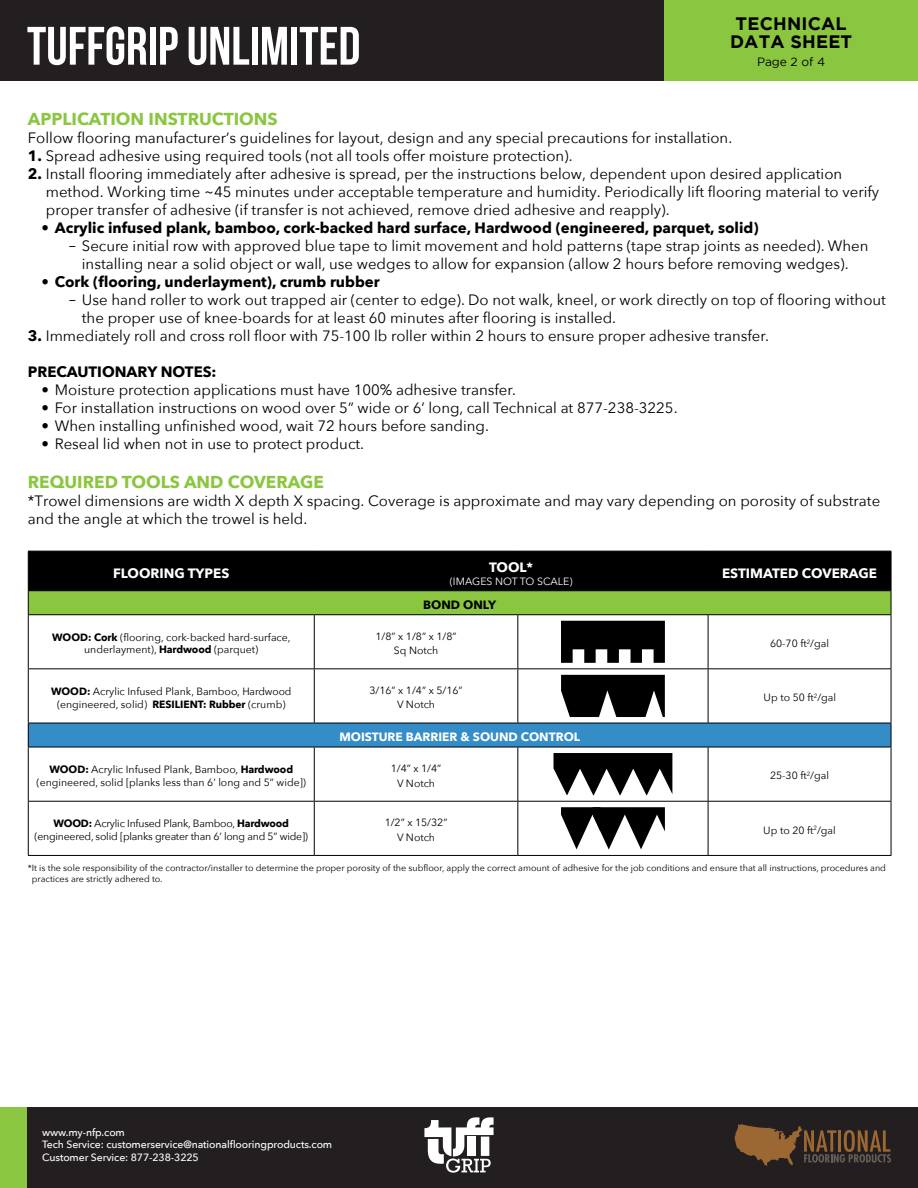
<style>
.page{position:relative;width:918px;height:1188px;background:#fff}
.page>*{position:absolute;margin:0;border:0;box-sizing:border-box;transform-origin:0 0}
.t1{font:700 54px "Bebas Neue";color:#fff}
.t2{font:700 18px/18px "Gotham";letter-spacing:.01em;color:#000;text-align:center}
.t3{font:700 17.25px "Avenir Next";color:#8bc640}
.t4{font:15px/18px "Avenir Next";color:#000}
.t5{font:700 15px "Avenir Next";color:#000}
.t6{font:700 13.5px "Avenir Next";color:#fff}
.t7{font:700 12px "Avenir Next";color:#fff}
.t8{font:12px "Gotham";color:#000}
.t9{font:700 12px "Avenir Next";color:#000}
.t10{font:10.5px/12.8px "Avenir Next";color:#000;text-align:center}
.t11{font:500 10.5px/12.6px "Avenir Next";letter-spacing:-.01em;color:#fff}
.t12{font:10.5px/12.8px "Avenir Next";letter-spacing:-.02em;color:#000;text-align:center}
.t13{font:10.5px "Avenir Next";color:#fff}
.t14{font:9px/10.8px "Avenir Next";color:#000}
.s1{font-weight:700}
.s2{font-family:"Gotham"}
</style>
<div class="page">
<div style="left:0;top:0;width:918px;height:81px;background:#231f20"></div>
<div style="left:0;top:1107px;width:918px;height:81px;background:#231f20"></div>
<div style="left:664px;top:0;width:254px;height:81px;background:#8bc640"></div>
<div style="left:0;top:1107px;width:27px;height:81px;background:#8bc640"></div>
<svg style="left:734px;top:1124px;width:157px;height:42px"></svg>
<svg style="left:424px;top:1117px;width:70px;height:56px"></svg>
<div style="left:28px;top:723px;width:863px;height:24px;background:#358dc8"></div>
<hr style="left:28px;top:615px;width:1px;height:53px;background:#000">
<hr style="left:314px;top:615px;width:1px;height:53px;background:#000">
<hr style="left:517px;top:615px;width:1px;height:53px;background:#000">
<hr style="left:708px;top:615px;width:1px;height:53px;background:#000">
<hr style="left:891px;top:615px;width:1px;height:53px;background:#000">
<hr style="left:28px;top:668px;width:286px;height:1px;background:#000">
<hr style="left:28px;top:669px;width:1px;height:54px;background:#000">
<hr style="left:314px;top:668px;width:204px;height:1px;background:#000">
<hr style="left:314px;top:669px;width:1px;height:54px;background:#000">
<hr style="left:518px;top:668px;width:190px;height:1px;background:#000">
<hr style="left:517px;top:669px;width:1px;height:54px;background:#000">
<hr style="left:708px;top:668px;width:183px;height:1px;background:#000">
<hr style="left:708px;top:669px;width:1px;height:54px;background:#000">
<hr style="left:891px;top:669px;width:1px;height:54px;background:#000">
<hr style="left:28px;top:723px;width:286px;height:1px;background:#000">
<svg style="left:28px;top:723px;width:1px;height:24px"></svg>
<hr style="left:314px;top:723px;width:204px;height:1px;background:#000">
<hr style="left:518px;top:723px;width:190px;height:1px;background:#000">
<hr style="left:708px;top:723px;width:183px;height:1px;background:#000">
<svg style="left:891px;top:723px;width:1px;height:24px"></svg>
<hr style="left:28px;top:747px;width:286px;height:1px;background:#000">
<hr style="left:28px;top:747px;width:1px;height:54px;background:#000">
<hr style="left:314px;top:747px;width:204px;height:1px;background:#000">
<hr style="left:314px;top:747px;width:1px;height:54px;background:#000">
<hr style="left:518px;top:747px;width:190px;height:1px;background:#000">
<hr style="left:517px;top:747px;width:1px;height:54px;background:#000">
<hr style="left:708px;top:747px;width:183px;height:1px;background:#000">
<hr style="left:708px;top:747px;width:1px;height:54px;background:#000">
<hr style="left:891px;top:747px;width:1px;height:54px;background:#000">
<hr style="left:28px;top:801px;width:286px;height:1px;background:#000">
<hr style="left:28px;top:802px;width:1px;height:53px;background:#000">
<hr style="left:314px;top:801px;width:204px;height:1px;background:#000">
<hr style="left:314px;top:802px;width:1px;height:53px;background:#000">
<hr style="left:518px;top:801px;width:190px;height:1px;background:#000">
<hr style="left:517px;top:802px;width:1px;height:53px;background:#000">
<hr style="left:708px;top:801px;width:183px;height:1px;background:#000">
<hr style="left:708px;top:802px;width:1px;height:53px;background:#000">
<hr style="left:891px;top:802px;width:1px;height:53px;background:#000">
<hr style="left:28px;top:855px;width:286px;height:1px;background:#000">
<hr style="left:314px;top:855px;width:204px;height:1px;background:#000">
<hr style="left:518px;top:855px;width:190px;height:1px;background:#000">
<hr style="left:708px;top:855px;width:183px;height:1px;background:#000">
<svg style="left:28px;top:551px;width:864px;height:63px;background:#324717"></svg>
<hr style="left:28px;top:614px;width:286px;height:1px;background:#000">
<hr style="left:314px;top:614px;width:204px;height:1px;background:#000">
<hr style="left:518px;top:614px;width:190px;height:1px;background:#000">
<hr style="left:708px;top:614px;width:183px;height:1px;background:#000">
<svg style="left:561px;top:621px;width:104px;height:42px;background:#252525"></svg>
<svg style="left:561px;top:675px;width:104px;height:42px;background:#222"></svg>
<svg style="left:554px;top:753px;width:118px;height:42px"></svg>
<svg style="left:561px;top:807px;width:104px;height:42px"></svg>
<h1 class="t1" style="left:27px;top:16px;width:335px">TUFFGRIP UNLIMITED</h1>
<p class="t2" style="left:730px;top:14px;width:124px">TECHNICAL<br>DATA SHEET</p>
<p class="t8" style="left:757px;top:55px;width:70px">Page 2 of 4</p>
<p class="t3" style="left:28px;top:104px;width:251px">APPLICATION INSTRUCTIONS</p>
<p class="t4" style="left:28px;top:128px;width:706px">Follow flooring manufacturer’s guidelines for layout, design and any special precautions for installation.</p>
<p class="t4" style="left:28px;top:146px;width:546px"><span class="s1">1.</span> Spread adhesive using required tools (not all tools offer moisture protection).</p>
<p class="t4" style="left:46px;top:164px;width:835px;text-indent:-18px"><span class="s1">2.</span> Install flooring immediately after adhesive is spread, per the instructions below, dependent upon desired application method. Working time ~45 minutes under acceptable temperature and humidity. Periodically lift flooring material to verify proper transfer of adhesive (if transfer is not achieved, remove dried adhesive and reapply).</p>
<p class="t5" style="left:41px;top:215px;width:719px">• Acrylic infused plank, bamboo, cork-backed hard surface, Hardwood (engineered, parquet, solid)</p>
<p class="t4" style="left:68px;top:236px;width:802px;text-align:center"><span class="s2">–</span> Secure initial row with approved blue tape to limit movement and hold patterns (tape strap joints as needed). When installing near a solid object or wall, use wedges to allow for expansion (allow 2 hours before removing wedges).</p>
<p class="t5" style="left:41px;top:269px;width:340px">• Cork (flooring, underlayment), crumb rubber</p>
<p class="t4" style="left:82px;top:290px;width:806px;text-indent:-14px"><span class="s2">–</span> Use hand roller to work out trapped air (center to edge). Do not walk, kneel, or work directly on top of flooring without the proper use of knee-boards for at least 60 minutes after flooring is installed.</p>
<p class="t4" style="left:28px;top:326px;width:743px"><span class="s1">3.</span> Immediately roll and cross roll floor with 75-100 lb roller within 2 hours to ensure proper adhesive transfer.</p>
<p class="t5" style="left:28px;top:359px;width:190px">PRECAUTIONARY NOTES:</p>
<p class="t4" style="left:41px;top:380px;width:476px">• Moisture protection applications must have 100% adhesive transfer.</p>
<p class="t4" style="left:41px;top:398px;width:638px">• For installation instructions on wood over 5” wide or 6’ long, call Technical at 877-238-3225.</p>
<p class="t4" style="left:41px;top:416px;width:449px">• When installing unfinished wood, wait 72 hours before sanding.</p>
<p class="t4" style="left:41px;top:434px;width:324px">• Reseal lid when not in use to protect product.</p>
<p class="t3" style="left:28px;top:467px;width:298px">REQUIRED TOOLS AND COVERAGE</p>
<p class="t4" style="left:28px;top:491px;width:854px">*Trowel dimensions are width X depth X spacing. Coverage is approximate and may vary depending on porosity of substrate and the angle at which the trowel is held.</p>
<p class="t6" style="left:113px;top:561px;width:118px">FLOORING TYPES</p>
<p class="t6" style="left:489px;top:556px;width:46px">TOOL*</p>
<p class="t13" style="left:450px;top:572px;width:124px">(IMAGES NOT TO SCALE)</p>
<p class="t9" style="left:423px;top:594px;width:75px">BOND ONLY</p>
<p class="t10" style="left:52px;top:630px;width:240px"><span class="s1">WOOD: Cork</span> (flooring, cork-backed hard-surface, underlayment), <span class="s1">Hardwood</span> (parquet)</p>
<p class="t10" style="left:376px;top:629px;width:83px">1/8” x 1/8” x 1/8”</p>
<p class="t10" style="left:394px;top:644px;width:46px">Sq Notch</p>
<p class="t10" style="left:51px;top:684px;width:242px"><span class="s1">WOOD:</span> Acrylic Infused Plank, Bamboo, Hardwood (engineered, solid) <span class="s1">RESILIENT: Rubber</span> (crumb)</p>
<p class="t10" style="left:369px;top:683px;width:95px">3/16” x 1/4” x 5/16”</p>
<p class="t10" style="left:397px;top:698px;width:40px">V Notch</p>
<p class="t7" style="left:339px;top:726px;width:242px">MOISTURE BARRIER &amp; SOUND CONTROL</p>
<p class="t10" style="left:37px;top:763px;width:271px"><span class="s1">WOOD:</span> Acrylic Infused Plank, Bamboo, <span class="s1">Hardwood </span>(engineered, solid [planks less than 6’ long and 5” wide])</p>
<p class="t10" style="left:391px;top:762px;width:52px">1/4” x 1/4”</p>
<p class="t10" style="left:397px;top:776px;width:40px">V Notch</p>
<p class="t6" style="left:722px;top:561px;width:157px">ESTIMATED COVERAGE</p>
<p class="t10" style="left:770px;top:637px;width:60px">60-70 ft<sup>2</sup>/gal</p>
<p class="t10" style="left:764px;top:691px;width:74px">Up to 50 ft<sup>2</sup>/gal</p>
<p class="t10" style="left:770px;top:769px;width:60px">25-30 ft<sup>2</sup>/gal</p>
<p class="t12" style="left:34px;top:817px;width:275px"><span class="s1">WOOD:</span> Acrylic Infused Plank, Bamboo, <span class="s1">Hardwood </span>(engineered, solid [planks greater than 6’ long and 5” wide])</p>
<p class="t10" style="left:385px;top:816px;width:64px">1/2” x 15/32”</p>
<p class="t10" style="left:763px;top:823px;width:74px">Up to 20 ft<sup>2</sup>/gal</p>
<p class="t14" style="left:32px;top:863px;width:856px;text-indent:-4px">*It is the sole responsibility of the contractor/installer to determine the proper porosity of the subfloor, apply the correct amount of adhesive for the job conditions and ensure that all instructions, procedures and practices are strictly adhered to.</p>
<p class="t10" style="left:397px;top:830px;width:40px">V Notch</p>
<p class="t11" style="left:42px;top:1125px;width:292px">www.my-nfp.com<br>Tech Service: customerservice@nationalflooringproducts.com<br>Customer Service: 877-238-3225</p>
</div>
